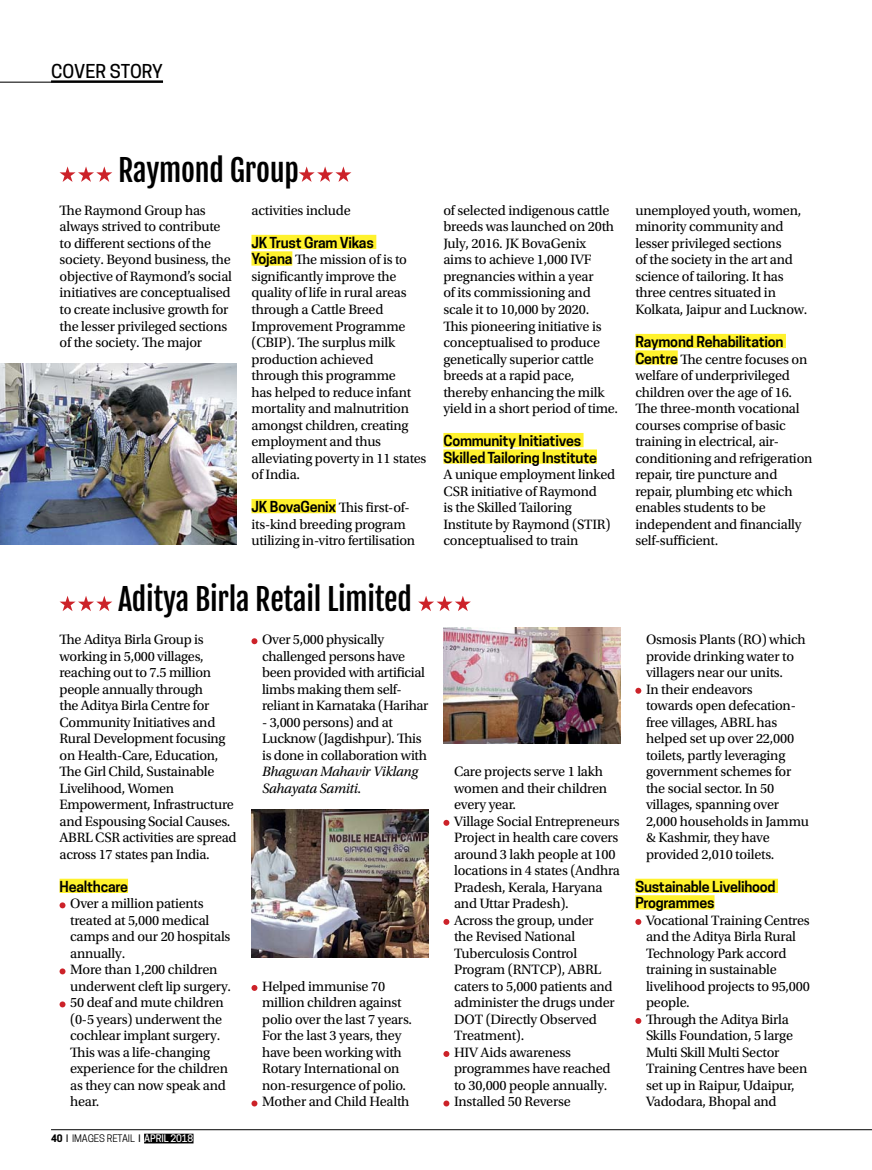
<style>
.page{position:relative;width:872px;height:1170px;background:#fff}
.page>*{position:absolute;margin:0;border:0;box-sizing:border-box;transform-origin:0 0}
.t1{font:30px "Fjalla One";letter-spacing:-.01em;color:#000}
.t2{font:500 18px "Cooper Hewitt";color:#000}
.t3{font:14.25px/16.5px "Utopia Std";letter-spacing:-.015em;color:#000}
.t4{font:600 14.25px/16.5px "Cooper Hewitt";letter-spacing:-.015em;color:#000}
.t5{font:italic 14.25px/16.5px "Utopia Std";letter-spacing:-.02em;color:#000}
.t6{font:9.75px "Cooper Hewitt";letter-spacing:-.01em;color:#000}
.s1{font-family:"Cooper Hewitt";font-weight:600}
.s2{font-style:normal}
.s3{font-weight:700}
.s4{font-weight:500}
.s5{font-weight:500;color:#fff}
</style>
<div class="page">
<hr style="left:51px;top:80px;width:112px;height:3px;background:#000">
<hr style="left:0;top:82px;width:163px;height:1px;background:#000">
<div style="left:144px;top:1133px;width:49px;height:10px;background:#000"></div>
<hr style="left:51px;top:1129px;width:821px;height:1px;background:#000">
<svg style="left:60px;top:166px;width:52px;height:16px"></svg>
<svg style="left:299px;top:166px;width:52px;height:16px"></svg>
<div style="left:251px;top:235px;width:125px;height:14px;background:#fff22d"></div>
<div style="left:251px;top:251px;width:41px;height:14px;background:#fff22d"></div>
<div style="left:251px;top:499px;width:85px;height:14px;background:#fff22d"></div>
<div style="left:443px;top:433px;width:140px;height:14px;background:#fff22d"></div>
<div style="left:443px;top:449px;width:154px;height:14px;background:#fff22d"></div>
<img style="left:0;top:363px;width:237px;height:181px">
<div style="left:635px;top:334px;width:151px;height:14px;background:#fff22d"></div>
<div style="left:635px;top:350px;width:42px;height:14px;background:#fff22d"></div>
<div style="left:60px;top:878px;width:68px;height:14px;background:#fff22d"></div>
<svg style="left:60px;top:902px;width:5px;height:6px"></svg>
<svg style="left:60px;top:968px;width:5px;height:6px"></svg>
<svg style="left:60px;top:1001px;width:5px;height:6px"></svg>
<svg style="left:60px;top:596px;width:52px;height:15px"></svg>
<svg style="left:418px;top:596px;width:53px;height:15px"></svg>
<svg style="left:251px;top:638px;width:6px;height:6px"></svg>
<svg style="left:251px;top:985px;width:6px;height:5px"></svg>
<svg style="left:251px;top:1100px;width:6px;height:6px"></svg>
<svg style="left:443px;top:819px;width:6px;height:6px"></svg>
<svg style="left:443px;top:918px;width:6px;height:6px"></svg>
<svg style="left:443px;top:1051px;width:6px;height:5px"></svg>
<svg style="left:443px;top:1100px;width:6px;height:6px"></svg>
<div style="left:635px;top:878px;width:143px;height:14px;background:#fff22d"></div>
<div style="left:635px;top:895px;width:79px;height:14px;background:#fff22d"></div>
<svg style="left:635px;top:687px;width:6px;height:6px"></svg>
<svg style="left:635px;top:918px;width:6px;height:6px"></svg>
<svg style="left:635px;top:1018px;width:6px;height:5px"></svg>
<img style="left:443px;top:627px;width:177px;height:116px">
<img style="left:251px;top:809px;width:177px;height:148px">
<p class="t2" style="left:51px;top:63px;width:113px">COVER STORY</p>
<h1 class="t1" style="left:118px;top:154px;width:182px">Raymond Group</h1>
<p class="t3" style="left:251px;top:203px;width:101px">activities include</p>
<p class="t4" style="left:251px;top:235px;width:124px">JK Trust Gram Vikas</p>
<p class="t3" style="left:251px;top:253px;width:176px"><span class="s1">Yojana</span> The mission of is to significantly improve the quality of life in rural areas through a Cattle Breed<br>Improvement Programme (CBIP). The surplus milk production achieved<br>through this programme<br>has helped to reduce infant mortality and malnutrition amongst children, creating employment and thus alleviating poverty in 11 states of India.</p>
<p class="t3" style="left:251px;top:500px;width:165px"><span class="s1">JK BovaGenix</span> This first-of&shy;its-kind breeding program utilizing in-vitro fertilisation</p>
<p class="t3" style="left:60px;top:203px;width:174px">The Raymond Group has always strived to contribute to different sections of the society. Beyond business, the objective of Raymond’s social initiatives are conceptualised to create inclusive growth for the lesser privileged sections of the society. The major</p>
<h1 class="t1" style="left:118px;top:583px;width:295px">Aditya Birla Retail Limited</h1>
<p class="t3" style="left:262px;top:632px;width:168px">Over 5,000 physically challenged persons have been provided with artificial limbs making them self&shy;reliant in Karnataka (Harihar</p>
<p class="t3" style="left:262px;top:715px;width:166px">- 3,000 persons) and at<br>Lucknow (Jagdishpur). This is done in collaboration with</p>
<p class="t5" style="left:262px;top:764px;width:157px">Bhagwan Mahavir Viklang<br>Sahayata Samiti<span class="s2">.</span></p>
<p class="t3" style="left:60px;top:632px;width:179px">The Aditya Birla Group is working in 5,000 villages, reaching out to 7.5 million people annually through<br>the Aditya Birla Centre for<br>Community Initiatives and<br>Rural Development focusing on Health-Care, Education,<br>The Girl Child, Sustainable<br>Livelihood, Women<br>Empowerment, Infrastructure and Espousing Social Causes.<br>ABRL CSR activities are spread across 17 states pan India.</p>
<p class="t4" style="left:60px;top:879px;width:70px">Healthcare</p>
<p class="t3" style="left:70px;top:896px;width:162px">Over a million patients treated at 5,000 medical camps and our 20 hospitals annually.<br>More than 1,200 children underwent cleft lip surgery.<br>50 deaf and mute children (0-5 years) underwent the cochlear implant surgery.<br>This was a life-changing experience for the children as they can now speak and hear.</p>
<p class="t3" style="left:262px;top:979px;width:151px">Helped immunise 70 million children against polio over the last 7 years.<br>For the last 3 years, they have been working with<br>Rotary International on non-resurgence of polio.<br>Mother and Child Health</p>
<p class="t6" style="left:51px;top:1134px;width:144px"><span class="s3">40</span> <span class="s4">|</span> IMAGES RETAIL <span class="s4">|</span> <span class="s5">APRIL 2018</span></p>
<p class="t3" style="left:443px;top:203px;width:176px">of selected indigenous cattle breeds was launched on 20th<br>July, 2016. JK BovaGenix aims to achieve 1,000 IVF pregnancies within a year<br>of its commissioning and scale it to 10,000 by 2020.<br>This pioneering initiative is conceptualised to produce genetically superior cattle breeds at a rapid pace, thereby enhancing the milk yield in a short period of time.</p>
<p class="t4" style="left:443px;top:433px;width:155px">Community Initiatives<br>Skilled Tailoring Institute</p>
<p class="t3" style="left:443px;top:467px;width:173px">A unique employment linked<br>CSR initiative of Raymond<br>is the Skilled Tailoring<br>Institute by Raymond (STIR) conceptualised to train</p>
<p class="t3" style="left:454px;top:764px;width:167px">Care projects serve 1 lakh women and their children every year.<br>Village Social Entrepreneurs<br>Project in health care covers around 3 lakh people at 100 locations in 4 states (Andhra<br>Pradesh, Kerala, Haryana and Uttar Pradesh).<br>Across the group, under<br>the Revised National<br>Tuberculosis Control<br>Program (RNTCP), ABRL caters to 5,000 patients and administer the drugs under<br>DOT (Directly Observed<br>Treatment).<br>HIV Aids awareness programmes have reached to 30,000 people annually.<br>Installed 50 Reverse</p>
<p class="t3" style="left:635px;top:203px;width:174px">unemployed youth, women, minority community and lesser privileged sections<br>of the society in the art and science of tailoring. It has three centres situated in<br>Kolkata, Jaipur and Lucknow.</p>
<p class="t4" style="left:635px;top:334px;width:150px">Raymond Rehabilitation</p>
<p class="t3" style="left:635px;top:352px;width:179px"><span class="s1">Centre</span> The centre focuses on welfare of underprivileged children over the age of 16.<br>The three-month vocational courses comprise of basic training in electrical, air&shy;conditioning and refrigeration repair, tire puncture and repair, plumbing etc which enables students to be independent and financially self-sufficient.</p>
<p class="t3" style="left:646px;top:632px;width:164px">Osmosis Plants (RO) which provide drinking water to villagers near our units.<br>In their endeavors<br>towards open defecation&shy;free villages, ABRL has helped set up over 22,000 toilets, partly leveraging government schemes for the social sector. In 50 villages, spanning over<br>2,000 households in Jammu &amp; Kashmir, they have provided 2,010 toilets.</p>
<p class="t4" style="left:635px;top:879px;width:142px">Sustainable Livelihood<br>Programmes</p>
<p class="t3" style="left:646px;top:913px;width:165px">Vocational Training Centres and the Aditya Birla Rural<br>Technology Park accord training in sustainable livelihood projects to 95,000 people.<br>Through the Aditya Birla<br>Skills Foundation, 5 large<br>Multi Skill Multi Sector<br>Training Centres have been set up in Raipur, Udaipur,<br>Vadodara, Bhopal and</p>
</div>
